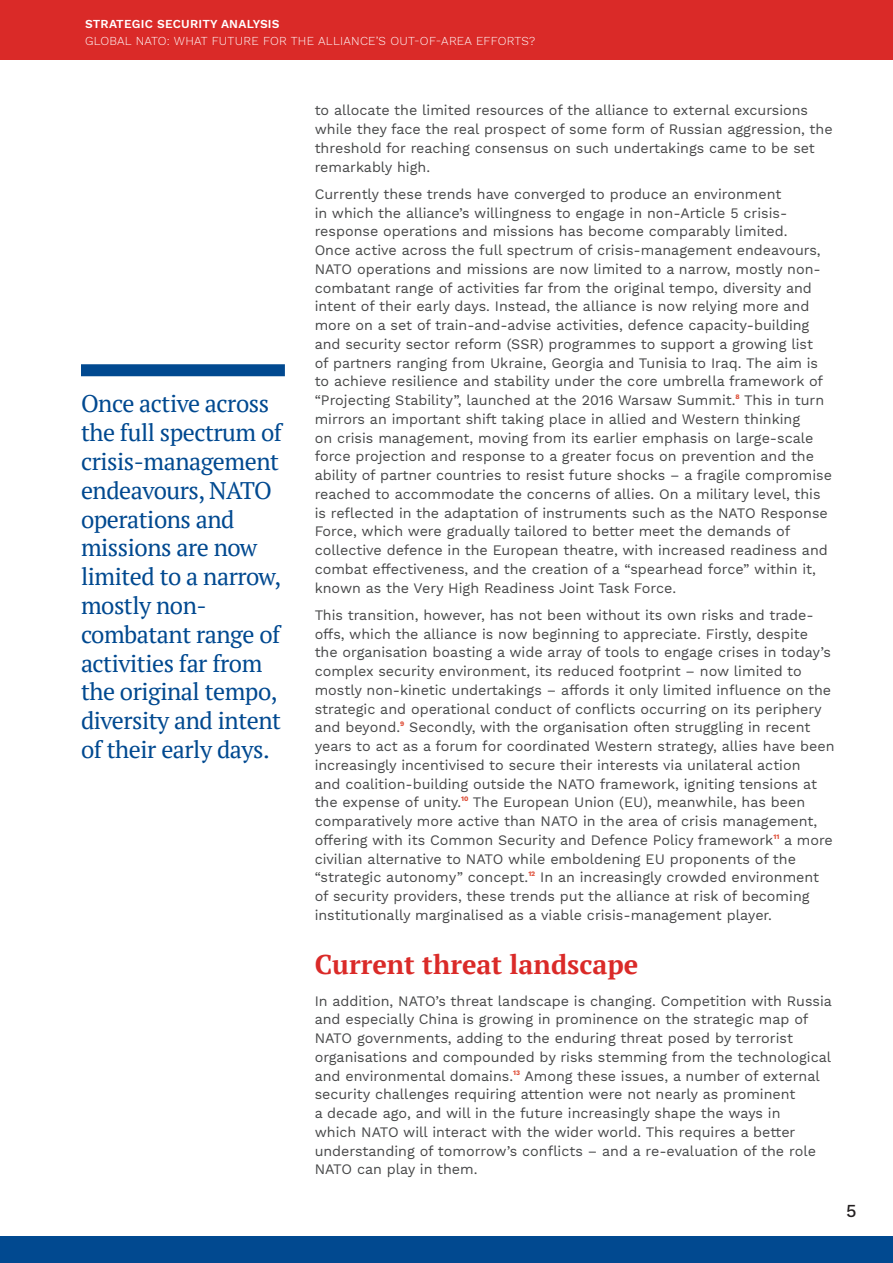
<style>
.page{position:relative;width:893px;height:1263px;background:#fff}
.page>*{position:absolute;margin:0;border:0;box-sizing:border-box;transform-origin:0 0}
.Title_1{font:700 27px "PT Serif";color:#da2a28}
.Quotes{font:24px/28.8px "PT Serif";letter-spacing:-.02em;color:#014990}
.t1{font:500 18px "Work Sans";color:#231f20}
.BODY_COPY{font:14.25px/18.8px "Work Sans";color:#454647}
.t2{font:300 12px "Work Sans";letter-spacing:.02em;color:#fff}
.t3{font:600 12px "Work Sans";letter-spacing:.02em;color:#fff}
</style>
<div class="page">
<div style="left:0;top:0;width:893px;height:60px;background:#da2a28"></div>
<div style="left:0;top:1236px;width:893px;height:27px;background:#014990"></div>
<div style="left:81px;top:364px;width:204px;height:12px;background:#014990"></div>
<p class="t3" style="left:85px;top:17px;width:196px">STRATEGIC SECURITY ANALYSIS</p>
<p class="t2" style="left:85px;top:34px;width:452px">GLOBAL NATO: WHAT FUTURE FOR THE ALLIANCE’S OUT-OF-AREA EFFORTS?</p>
<p class="Quotes" style="left:81px;top:389px;width:203px">Once active across the full spectrum of crisis-management endeavours, NATO operations and missions are now limited to a narrow, mostly non&shy;combatant range of activities far from the original tempo, diversity and intent of their early days.</p>
<p class="BODY_COPY" style="left:315px;top:102px;width:519px">to allocate the limited resources of the alliance to external excursions while they face the real prospect of some form of Russian aggression, the threshold for reaching consensus on such undertakings came to be set remarkably high.</p>
<p class="BODY_COPY" style="left:315px;top:185px;width:519px">Currently these trends have converged to produce an environment<br>in which the alliance’s willingness to engage in non-Article 5 crisis&shy;response operations and missions has become comparably limited.<br>Once active across the full spectrum of crisis-management endeavours, NATO operations and missions are now limited to a narrow, mostly non&shy;combatant range of activities far from the original tempo, diversity and intent of their early days. Instead, the alliance is now relying more and more on a set of train-and-advise activities, defence capacity-building and security sector reform (SSR) programmes to support a growing list<br>of partners ranging from Ukraine, Georgia and Tunisia to Iraq. The aim is to achieve resilience and stability under the core umbrella framework of “Projecting Stability”, launched at the 2016 Warsaw Summit.<sup>8</sup> This in turn mirrors an important shift taking place in allied and Western thinking<br>on crisis management, moving from its earlier emphasis on large-scale force projection and response to a greater focus on prevention and the ability of partner countries to resist future shocks – a fragile compromise reached to accommodate the concerns of allies. On a military level, this is reflected in the adaptation of instruments such as the NATO Response Force, which were gradually tailored to better meet the demands of collective defence in the European theatre, with increased readiness and combat effectiveness, and the creation of a “spearhead force” within it, known as the Very High Readiness Joint Task Force.</p>
<p class="BODY_COPY" style="left:315px;top:606px;width:521px">This transition, however, has not been without its own risks and trade&shy;offs, which the alliance is now beginning to appreciate. Firstly, despite the organisation boasting a wide array of tools to engage crises in today’s complex security environment, its reduced footprint – now limited to mostly non-kinetic undertakings – affords it only limited influence on the strategic and operational conduct of conflicts occurring on its periphery and beyond.<sup>9</sup> Secondly, with the organisation often struggling in recent years to act as a forum for coordinated Western strategy, allies have been increasingly incentivised to secure their interests via unilateral action<br>and coalition-building outside the NATO framework, igniting tensions at the expense of unity.<sup>10</sup> The European Union (EU), meanwhile, has been comparatively more active than NATO in the area of crisis management, offering with its Common Security and Defence Policy framework<sup>11</sup> a more civilian alternative to NATO while emboldening EU proponents of the “strategic autonomy” concept.<sup>12</sup> In an increasingly crowded environment of security providers, these trends put the alliance at risk of becoming institutionally marginalised as a viable crisis-management player.</p>
<p class="Title_1" style="left:315px;top:946px;width:325px">Current threat landscape</p>
<p class="BODY_COPY" style="left:315px;top:992px;width:519px">In addition, NATO’s threat landscape is changing. Competition with Russia and especially China is growing in prominence on the strategic map of NATO governments, adding to the enduring threat posed by terrorist organisations and compounded by risks stemming from the technological and environmental domains.<sup>13</sup> Among these issues, a number of external security challenges requiring attention were not nearly as prominent<br>a decade ago, and will in the future increasingly shape the ways in<br>which NATO will interact with the wider world. This requires a better understanding of tomorrow’s conflicts – and a re-evaluation of the role NATO can play in them.</p>
<p class="t1" style="left:846px;top:1201px;width:12px">5</p>
</div>
